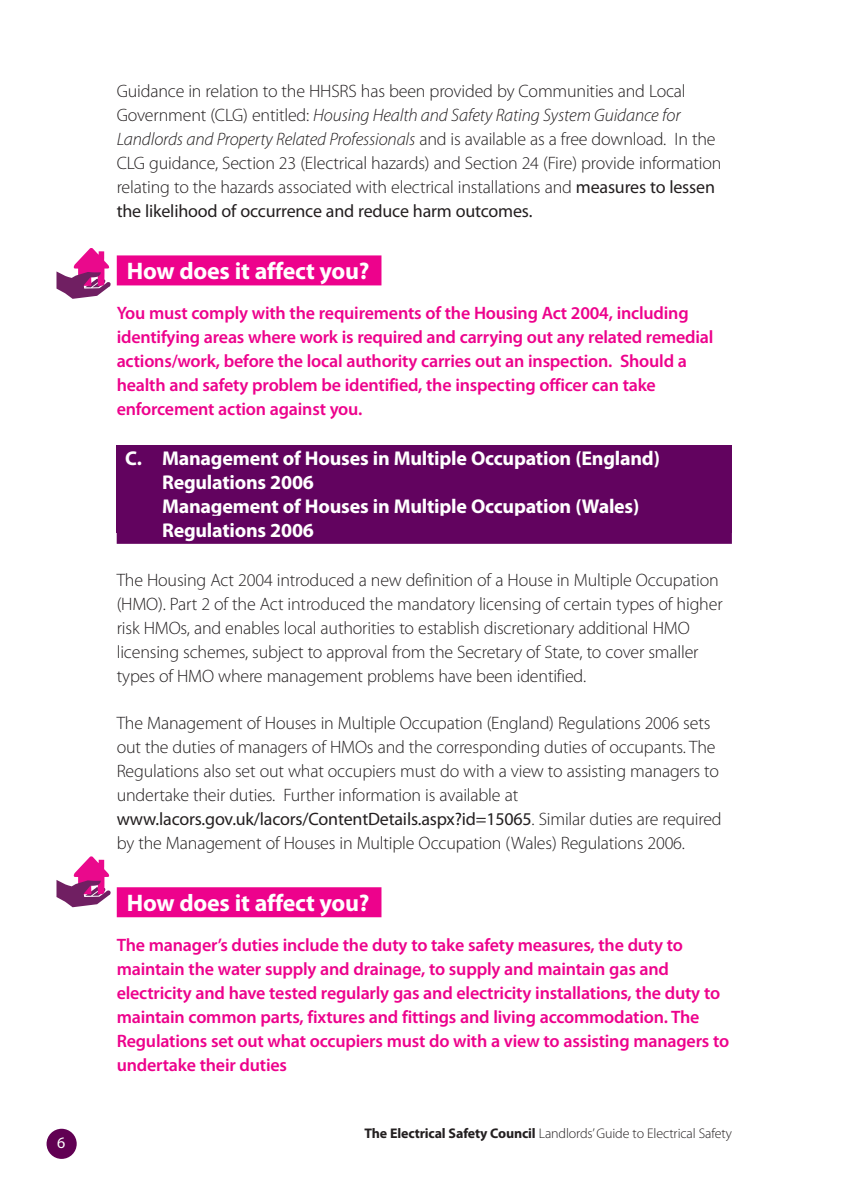
<style>
.page{position:relative;width:842px;height:1186px;background:#fff}
.page>*{position:absolute;margin:0;border:0;box-sizing:border-box;transform-origin:0 0}
.t1{font:700 24px "Myriad Pro";letter-spacing:-.01em;color:#fff}
.t2{font:700 20px/24px "Myriad Pro";letter-spacing:-.01em;color:#fff}
.t3{font:300 18px/24px "Myriad Pro";letter-spacing:-.01em;color:#231f20}
.t4{font:600 18px/24px "Myriad Pro";letter-spacing:-.01em;color:#ed028c}
.t5{font:16px "Myriad Pro";color:#fff}
.t6{font:300 14px "Myriad Pro";letter-spacing:-.01em;color:#231f20}
.s1{font-style:italic}
.s2{font-weight:400}
.s3{color:#ed028c}
.s4{font-weight:700}
</style>
<div class="page">
<div style="left:117px;top:445px;width:615px;height:88px;background:#62035f"></div>
<div style="left:117px;top:255px;width:264px;height:30px;background:#ed028c"></div>
<div style="left:117px;top:516px;width:615px;height:28px;background:#62035f"></div>
<div style="left:117px;top:887px;width:264px;height:30px;background:#ed028c"></div>
<div style="left:47px;top:1129px;width:30px;height:30px;background:#610053;border-radius:50%"></div>
<svg style="left:56px;top:248px;width:55px;height:51px"></svg>
<svg style="left:56px;top:856px;width:55px;height:51px"></svg>
<p class="t5" style="left:57px;top:1136px;width:10px">6</p>
<p class="t3" style="left:117px;top:80px;width:606px">Guidance in relation to the HHSRS has been provided by Communities and Local Government (CLG) entitled: <span class="s1">Housing Health and Safety Rating System Guidance for Landlords and Property Related Professionals</span> and is available as a free download. In the CLG guidance, Section 23 (Electrical hazards) and Section 24 (Fire) provide information relating to the hazards associated with electrical installations and <span class="s2">measures to lessen the likelihood of occurrence and reduce harm outcomes.</span></p>
<h1 class="t1" style="left:127px;top:262px;width:256px">How does it affect you?<span class="s3">..</span></h1>
<p class="t4" style="left:117px;top:302px;width:598px">You must comply with the requirements of the Housing Act 2004, including identifying areas where work is required and carrying out any related remedial actions/work, before the local authority carries out an inspection. Should a health and safety problem be identified, the inspecting officer can take enforcement action against you.</p>
<p class="t2" style="left:162px;top:447px;width:499px;text-indent:-37px">C. Management of Houses in Multiple Occupation (England)<br>Regulations 2006<br>Management of Houses in Multiple Occupation (Wales)<br>Regulations 2006</p>
<p class="t3" style="left:117px;top:569px;width:607px">The Housing Act 2004 introduced a new definition of a House in Multiple Occupation (HMO). Part 2 of the Act introduced the mandatory licensing of certain types of higher risk HMOs, and enables local authorities to establish discretionary additional HMO licensing schemes, subject to approval from the Secretary of State, to cover smaller types of HMO where management problems have been identified.</p>
<p class="t3" style="left:117px;top:712px;width:606px">The Management of Houses in Multiple Occupation (England) Regulations 2006 sets out the duties of managers of HMOs and the corresponding duties of occupants. The Regulations also set out what occupiers must do with a view to assisting managers to undertake their duties. Further information is available at <span class="s2">www.lacors.gov.uk/lacors/ContentDetails.aspx?id=15065</span>. Similar duties are required by the Management of Houses in Multiple Occupation (Wales) Regulations 2006.</p>
<h1 class="t1" style="left:127px;top:894px;width:256px">How does it affect you?<span class="s3">..</span></h1>
<p class="t4" style="left:117px;top:934px;width:614px">The manager’s duties include the duty to take safety measures, the duty to maintain the water supply and drainage, to supply and maintain gas and electricity and have tested regularly gas and electricity installations, the duty to maintain common parts, fixtures and fittings and living accommodation. The Regulations set out what occupiers must do with a view to assisting managers to undertake their duties</p>
<p class="t6" style="left:364px;top:1127px;width:369px"><span class="s4">The Electrical Safety Council</span> Landlords’ Guide to Electrical Safety</p>
</div>
